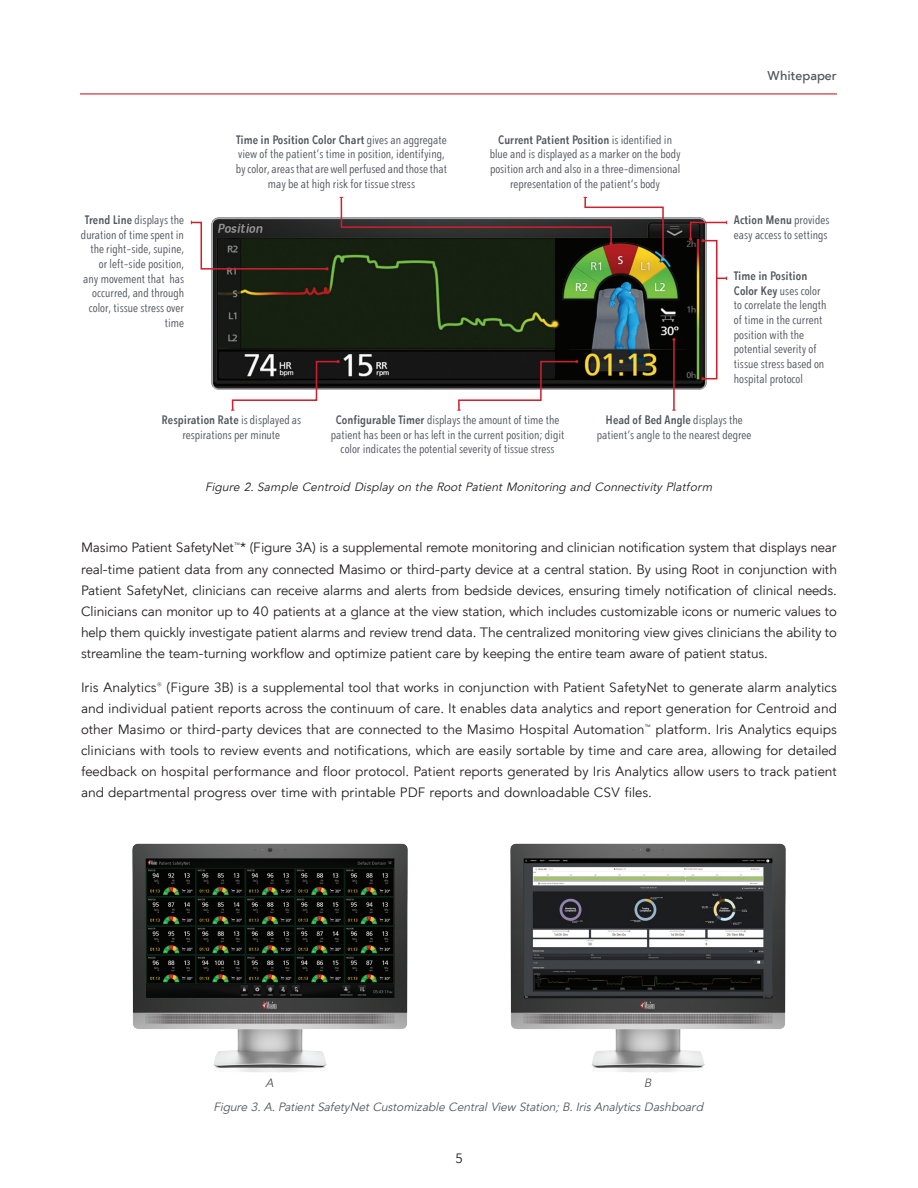
<style>
.page{position:relative;width:918px;height:1188px;background:#fff}
.page>*{position:absolute;margin:0;border:0;box-sizing:border-box;transform-origin:0 0}
.t1{font:13.5px/21px "Masimo Sans";letter-spacing:-.01em;color:#231f20;text-align:justify}
.t2{font:600 12.75px "Masimo Sans";color:#54565a}
.t3{font:100 12.15px/14.7px "Masimo Sans Condensed";color:#52575f;text-align:center}
.t4{font:italic 12px/24.8px "Masimo Sans";letter-spacing:-.015em;color:#54565a}
.t5{font:italic 12px "Masimo Sans";color:#231f20}
.s1{font-weight:500}
</style>
<div class="page">
<hr style="left:80px;top:93px;width:757px;height:1px;background:#d0202e">
<img style="left:212px;top:218px;width:494px;height:168px">
<div style="left:212px;top:218px;width:494px;height:172px;border:2px solid #a8a8ad;border-radius:6px"></div>
<svg style="left:190px;top:221px;width:139px;height:49px;background:#46433d"></svg>
<svg style="left:231px;top:360px;width:109px;height:51px"></svg>
<svg style="left:457px;top:360px;width:121px;height:51px"></svg>
<svg style="left:717px;top:277px;width:10px;height:3px"></svg>
<div style="left:702px;top:240px;width:15px;height:139px;border:2px solid #cf202f"></div>
<svg style="left:689px;top:221px;width:39px;height:21px"></svg>
<hr style="left:673px;top:340px;width:2px;height:70px;background:#cf202f">
<svg style="left:340px;top:196px;width:325px;height:61px"></svg>
<img style="left:510px;top:843px;width:276px;height:230px">
<img style="left:132px;top:843px;width:276px;height:230px">
<p class="t3" style="left:236px;top:132px;width:213px"><span class="s1">Time in Position Color Chart</span> gives an aggregate view of the patient’s time in position, identifying, by color, areas that are well perfused and those that may be at high risk for tissue stress</p>
<p class="t3" style="left:490px;top:132px;width:192px"><span class="s1">Current Patient Position</span> is identified in blue and is displayed as a marker on the body position arch and also in a three-dimensional representation of the patient’s body</p>
<p class="t2" style="left:767px;top:68px;width:71px">Whitepaper</p>
<p class="t3" style="left:81px;top:213px;width:105px;text-align:right"><span class="s1">Trend Line</span> displays the duration of time spent in the right-side, supine, or left-side position, any movement that has occurred, and through color, tissue stress over time</p>
<p class="t3" style="left:162px;top:413px;width:141px"><span class="s1">Respiration Rate</span> is displayed as respirations per minute</p>
<p class="t3" style="left:331px;top:413px;width:235px"><span class="s1">Configurable Timer</span> displays the amount of time the patient has been or has left in the current position; digit color indicates the potential severity of tissue stress</p>
<p class="t3" style="left:734px;top:213px;width:97px;text-align:left"><span class="s1">Action Menu</span> provides easy access to settings</p>
<p class="t3" style="left:734px;top:269px;width:94px;text-align:left"><span class="s1">Time in Position<br>Color Key</span> uses color to correlate the length of time in the current position with the potential severity of tissue stress based on hospital protocol</p>
<p class="t3" style="left:597px;top:413px;width:156px"><span class="s1">Head of Bed Angle</span> displays the patient’s angle to the nearest degree</p>
<p class="t5" style="left:205px;top:480px;width:509px">Figure 2. Sample Centroid Display on the Root Patient Monitoring and Connectivity Platform</p>
<p class="t1" style="left:81px;top:537px;width:758px">Masimo Patient SafetyNet™* (Figure 3A) is a supplemental remote monitoring and clinician notification system that displays near real-time patient data from any connected Masimo or third-party device at a central station. By using Root in conjunction with Patient SafetyNet, clinicians can receive alarms and alerts from bedside devices, ensuring timely notification of clinical needs.<br>Clinicians can monitor up to 40 patients at a glance at the view station, which includes customizable icons or numeric values to help them quickly investigate patient alarms and review trend data. The centralized monitoring view gives clinicians the ability to streamline the team-turning workflow and optimize patient care by keeping the entire team aware of patient status.</p>
<p class="t1" style="left:81px;top:677px;width:758px">Iris Analytics® (Figure 3B) is a supplemental tool that works in conjunction with Patient SafetyNet to generate alarm analytics and individual patient reports across the continuum of care. It enables data analytics and report generation for Centroid and other Masimo or third-party devices that are connected to the Masimo Hospital Automation™ platform. Iris Analytics equips clinicians with tools to review events and notifications, which are easily sortable by time and care area, allowing for detailed feedback on hospital performance and floor protocol. Patient reports generated by Iris Analytics allow users to track patient and departmental progress over time with printable PDF reports and downloadable CSV files.</p>
<p class="t4" style="left:214px;top:1070px;width:492px;text-indent:430px">B<br>Figure 3. A. Patient SafetyNet Customizable Central View Station; B. Iris Analytics Dashboard</p>
<p class="t4" style="left:266px;top:1070px;width:10px">A</p>
<p class="t1" style="left:455px;top:1148px;width:9px">5</p>
</div>
